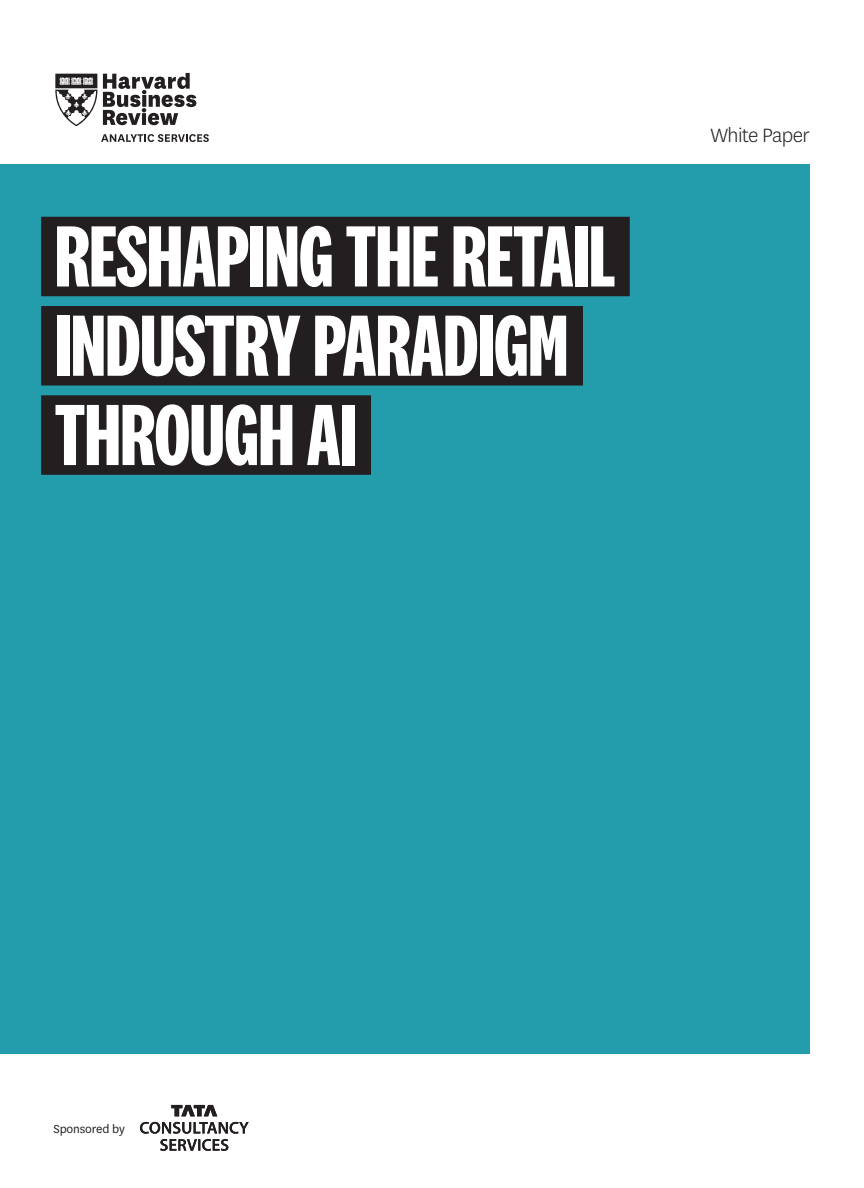
<style>
.page{position:relative;width:864px;height:1188px;background:#fff}
.page>*{position:absolute;margin:0;border:0;box-sizing:border-box;transform-origin:0 0}
.t1{font:700 90px/89.2px "National 2 Compressed";letter-spacing:-.01em;color:#fff}
.t2{font:300 22.5px "National HBR";letter-spacing:-.025em;color:#231f20}
.t3{font:13.5px "National HBR";letter-spacing:-.01em;color:#231f20}
</style>
<div class="page">
<div style="left:0;top:165px;width:810px;height:889px;background:#239dab"></div>
<svg style="left:55px;top:72px;width:141px;height:55px"></svg>
<svg style="left:101px;top:134px;width:108px;height:8px"></svg>
<svg style="left:140px;top:1105px;width:109px;height:46px"></svg>
<div style="left:41px;top:217px;width:589px;height:79px;background:#231f20"></div>
<div style="left:41px;top:306px;width:542px;height:80px;background:#231f20"></div>
<div style="left:41px;top:395px;width:330px;height:80px;background:#231f20"></div>
<p class="t1" style="left:55px;top:211px;width:562px">RESHAPING THE RETAIL<br>INDUSTRY PARADIGM<br>THROUGH AI</p>
<p class="t2" style="left:710px;top:121px;width:101px">White Paper</p>
<p class="t3" style="left:54px;top:1121px;width:73px">Sponsored by</p>
</div>
